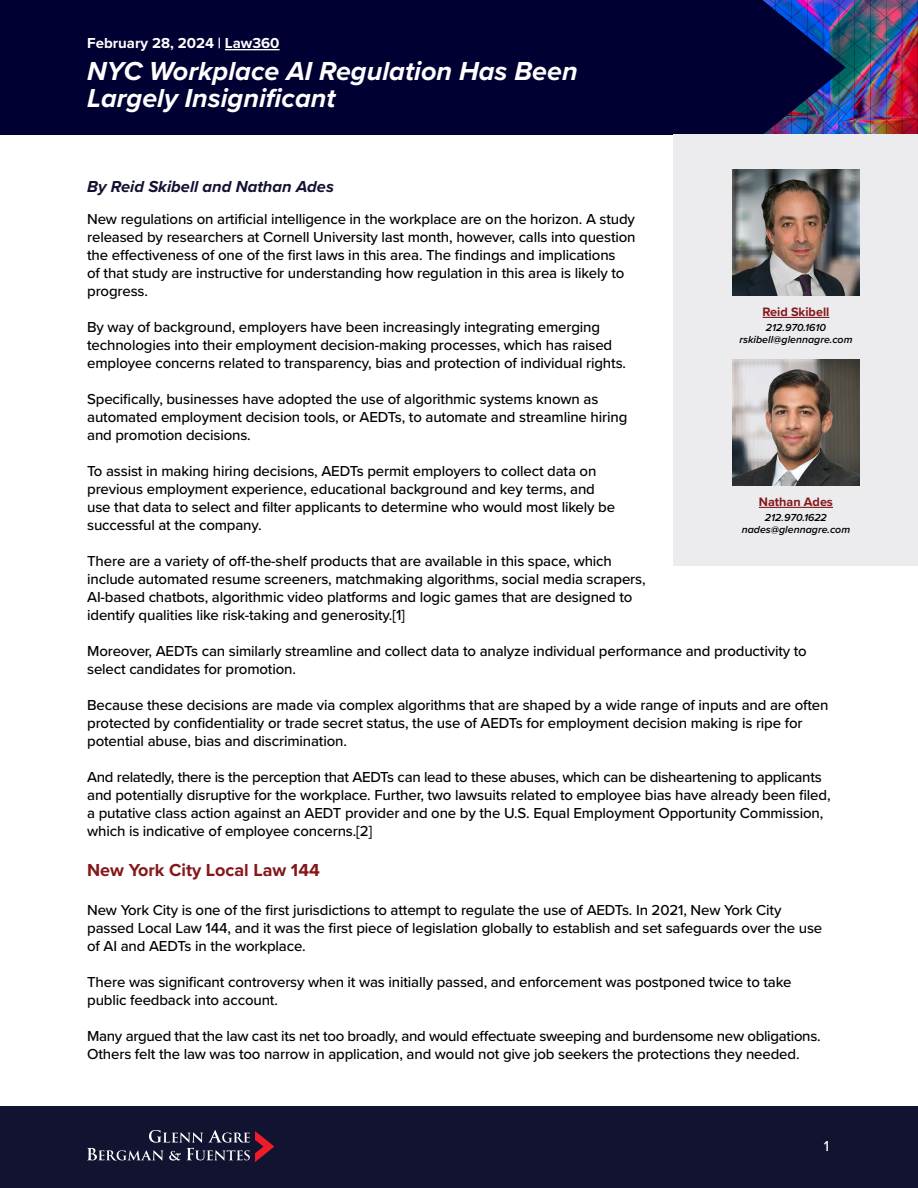
<style>
.page{position:relative;width:918px;height:1188px;background:#fff}
.page>*{position:absolute;margin:0;border:0;box-sizing:border-box;transform-origin:0 0}
.t1{font:italic 700 27px/27px "Proxima Nova";color:#fff}
.t2{font:700 18px "Proxima Nova";color:#851719}
.t3{font:italic 700 16.5px "Proxima Nova";color:#121231}
.t4{font:500 15px/18px "Proxima Nova";letter-spacing:-.01em;color:#000}
.t5{font:700 15px "Proxima Nova";color:#fff}
.t6{font:500 15px "Proxima Nova";color:#fff}
.t7{font:700 12.6px "Proxima Nova";color:#84171a}
.t8{font:italic 600 10.5px/12.8px "Proxima Nova";color:#000;text-align:center}
</style>
<div class="page">
<div style="left:0;top:1106px;width:918px;height:82px;background:#121231"></div>
<svg style="left:87px;top:1130px;width:187px;height:32px"></svg>
<img style="left:846px;top:0;width:72px;height:135px">
<img style="left:736px;top:0;width:110px;height:135px">
<div style="left:0;top:0;width:736px;height:135px;background:#000032"></div>
<div style="left:674px;top:135px;width:244px;height:431px;background:#ecebee"></div>
<hr style="left:225px;top:49px;width:55px;height:1px;background:#fff">
<img style="left:733px;top:170px;width:126px;height:126px">
<hr style="left:763px;top:317px;width:66px;height:1px;background:#84171a">
<img style="left:733px;top:360px;width:126px;height:126px">
<hr style="left:759px;top:507px;width:74px;height:1px;background:#84171a">
<p class="t5" style="left:87px;top:31px;width:194px">February 28, 2024 | Law360</p>
<h1 class="t1" style="left:87px;top:57px;width:492px">NYC Workplace AI Regulation Has Been<br>Largely Insignificant</h1>
<p class="t3" style="left:87px;top:174px;width:248px">By Reid Skibell and Nathan Ades</p>
<p class="t4" style="left:87px;top:209px;width:550px">New regulations on artificial intelligence in the workplace are on the horizon. A study released by researchers at Cornell University last month, however, calls into question the effectiveness of one of the first laws in this area. The findings and implications<br>of that study are instructive for understanding how regulation in this area is likely to progress.</p>
<p class="t4" style="left:87px;top:317px;width:540px">By way of background, employers have been increasingly integrating emerging technologies into their employment decision-making processes, which has raised employee concerns related to transparency, bias and protection of individual rights.</p>
<p class="t4" style="left:87px;top:389px;width:542px">Specifically, businesses have adopted the use of algorithmic systems known as automated employment decision tools, or AEDTs, to automate and streamline hiring and promotion decisions.</p>
<p class="t4" style="left:87px;top:461px;width:529px">To assist in making hiring decisions, AEDTs permit employers to collect data on previous employment experience, educational background and key terms, and use that data to select and filter applicants to determine who would most likely be successful at the company.</p>
<p class="t4" style="left:87px;top:551px;width:560px">There are a variety of off-the-shelf products that are available in this space, which include automated resume screeners, matchmaking algorithms, social media scrapers, AI-based chatbots, algorithmic video platforms and logic games that are designed to identify qualities like risk-taking and generosity.[1]</p>
<p class="t4" style="left:87px;top:641px;width:721px">Moreover, AEDTs can similarly streamline and collect data to analyze individual performance and productivity to select candidates for promotion.</p>
<p class="t4" style="left:87px;top:695px;width:743px">Because these decisions are made via complex algorithms that are shaped by a wide range of inputs and are often protected by confidentiality or trade secret status, the use of AEDTs for employment decision making is ripe for potential abuse, bias and discrimination.</p>
<p class="t4" style="left:87px;top:767px;width:745px">And relatedly, there is the perception that AEDTs can lead to these abuses, which can be disheartening to applicants and potentially disruptive for the workplace. Further, two lawsuits related to employee bias have already been filed, a putative class action against an AEDT provider and one by the U.S. Equal Employment Opportunity Commission, which is indicative of employee concerns.[2]</p>
<p class="t2" style="left:87px;top:856px;width:234px">New York City Local Law 144</p>
<p class="t4" style="left:87px;top:901px;width:737px">New York City is one of the first jurisdictions to attempt to regulate the use of AEDTs. In 2021, New York City passed Local Law 144, and it was the first piece of legislation globally to establish and set safeguards over the use of AI and AEDTs in the workplace.</p>
<p class="t4" style="left:87px;top:973px;width:706px">There was significant controversy when it was initially passed, and enforcement was postponed twice to take public feedback into account.</p>
<p class="t4" style="left:87px;top:1027px;width:735px">Many argued that the law cast its net too broadly, and would effectuate sweeping and burdensome new obligations.<br>Others felt the law was too narrow in application, and would not give job seekers the protections they needed.</p>
<p class="t7" style="left:763px;top:302px;width:68px">Reid Skibell</p>
<p class="t8" style="left:739px;top:320px;width:115px">212.970.1610 rskibell@glennagre.com</p>
<p class="t7" style="left:759px;top:492px;width:76px">Nathan Ades</p>
<p class="t8" style="left:742px;top:510px;width:110px">212.970.1622 nades@glennagre.com</p>
<p class="t6" style="left:824px;top:1135px;width:7px">1</p>
</div>
